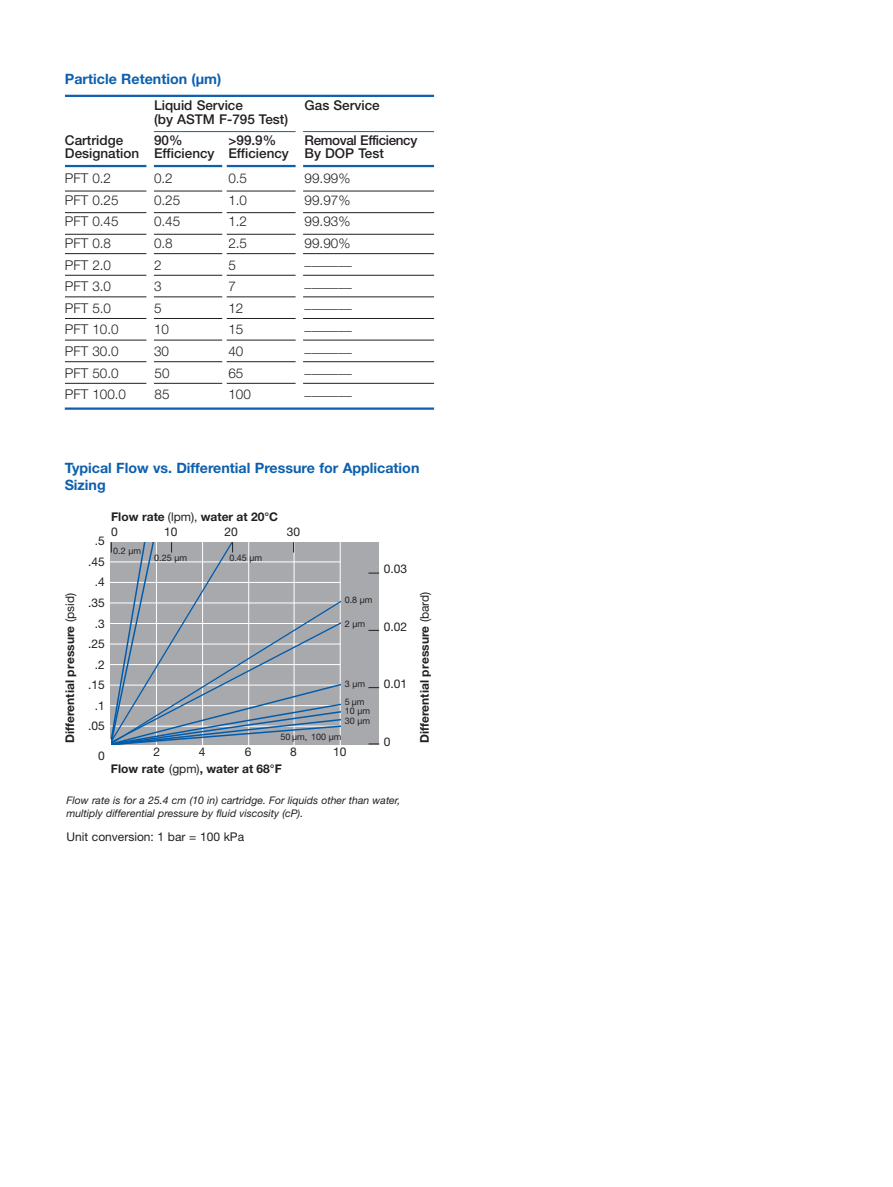
<style>
.page{position:relative;width:893px;height:1187px;background:#fff}
.page>*{position:absolute;margin:0;border:0;box-sizing:border-box;transform-origin:0 0}
.t1{font:700 14.25px/17.2px "Helvetica Neue";color:#0d60ae}
.t2{font:300 13.5px "Helvetica Neue LT Std";color:#231f20}
.t3{font:500 13.5px/13.5px "Helvetica Neue LT Std";color:#231f20}
.t4{font:700 12px/15px "Helvetica Neue";color:#231f20}
.t5{font:12px/20.5px "Helvetica Neue";color:#231f20;text-align:center}
.t6{font:italic 10.5px/12.8px "Helvetica Neue LT Std";color:#231f20}
.t7{font:9px/18px "Helvetica Neue";color:#231f20}
.s1{font-weight:400}
</style>
<div class="page">
<hr style="left:65px;top:95px;width:369px;height:2px;background:#0d60ae">
<hr style="left:65px;top:165px;width:369px;height:2px;background:#0d60ae">
<hr style="left:65px;top:191px;width:369px;height:1px;background:#231f20">
<hr style="left:65px;top:212px;width:369px;height:1px;background:#231f20">
<hr style="left:65px;top:234px;width:369px;height:1px;background:#231f20">
<hr style="left:65px;top:253px;width:369px;height:1px;background:#231f20">
<hr style="left:65px;top:275px;width:369px;height:1px;background:#231f20">
<hr style="left:65px;top:296px;width:369px;height:1px;background:#231f20">
<hr style="left:65px;top:318px;width:369px;height:1px;background:#231f20">
<hr style="left:65px;top:340px;width:369px;height:1px;background:#231f20">
<hr style="left:65px;top:361px;width:369px;height:1px;background:#231f20">
<hr style="left:65px;top:383px;width:369px;height:1px;background:#231f20">
<div style="left:222px;top:142px;width:5px;height:253px;background:#fff"></div>
<hr style="left:151px;top:131px;width:283px;height:1px;background:#0d60ae">
<div style="left:296px;top:105px;width:7px;height:291px;background:#fff"></div>
<div style="left:146px;top:113px;width:8px;height:284px;background:#fff"></div>
<hr style="left:65px;top:407px;width:369px;height:2px;background:#0d60ae">
<div style="left:111px;top:542px;width:268px;height:202px;background:#a8a9ad"></div>
<svg style="left:110px;top:542px;width:237px;height:203px"></svg>
<div style="left:341px;top:544px;width:8px;height:200px;background:#a8a9ad"></div>
<p class="t1" style="left:65px;top:72px;width:158px">Particle Retention (µm)</p>
<p class="t3" style="left:154px;top:100px;width:90px">Liquid Service</p>
<p class="t3" style="left:305px;top:100px;width:77px">Gas Service</p>
<p class="t3" style="left:154px;top:114px;width:136px">(by ASTM F-795 Test)</p>
<p class="t3" style="left:65px;top:135px;width:60px">Cartridge</p>
<p class="t3" style="left:154px;top:135px;width:30px">90%</p>
<p class="t3" style="left:228px;top:135px;width:49px">&gt;99.9%</p>
<p class="t3" style="left:65px;top:135px;width:354px;text-indent:240px">Removal Efficiency<br>Designation Efficiency Efficiency By DOP Test</p>
<p class="t2" style="left:65px;top:173px;width:48px">PFT 0.2</p>
<p class="t2" style="left:154px;top:173px;width:20px">0.2</p>
<p class="t2" style="left:228px;top:173px;width:20px">0.5</p>
<p class="t2" style="left:305px;top:173px;width:47px">99.99%</p>
<p class="t2" style="left:65px;top:195px;width:55px">PFT 0.25</p>
<p class="t2" style="left:154px;top:195px;width:28px">0.25</p>
<p class="t2" style="left:228px;top:195px;width:20px">1.0</p>
<p class="t2" style="left:305px;top:195px;width:47px">99.97%</p>
<p class="t2" style="left:65px;top:217px;width:55px">PFT 0.45</p>
<p class="t2" style="left:154px;top:217px;width:28px">0.45</p>
<p class="t2" style="left:228px;top:217px;width:20px">1.2</p>
<p class="t2" style="left:305px;top:217px;width:47px">99.93%</p>
<p class="t2" style="left:65px;top:238px;width:48px">PFT 0.8</p>
<p class="t2" style="left:154px;top:238px;width:20px">0.8</p>
<p class="t2" style="left:228px;top:238px;width:20px">2.5</p>
<p class="t2" style="left:305px;top:238px;width:47px">99.90%</p>
<p class="t2" style="left:65px;top:260px;width:48px">PFT 2.0</p>
<p class="t2" style="left:154px;top:260px;width:9px">2</p>
<p class="t2" style="left:228px;top:260px;width:9px">5</p>
<p class="t2" style="left:305px;top:255px;width:49px">_______</p>
<p class="t2" style="left:65px;top:281px;width:48px">PFT 3.0</p>
<p class="t2" style="left:154px;top:281px;width:9px">3</p>
<p class="t2" style="left:228px;top:281px;width:9px">7</p>
<p class="t2" style="left:305px;top:277px;width:49px">_______</p>
<p class="t2" style="left:65px;top:303px;width:48px">PFT 5.0</p>
<p class="t2" style="left:154px;top:303px;width:9px">5</p>
<p class="t2" style="left:228px;top:303px;width:17px">12</p>
<p class="t2" style="left:305px;top:299px;width:49px">_______</p>
<p class="t2" style="left:65px;top:325px;width:55px">PFT 10.0</p>
<p class="t2" style="left:154px;top:325px;width:17px">10</p>
<p class="t2" style="left:228px;top:325px;width:17px">15</p>
<p class="t2" style="left:305px;top:320px;width:49px">_______</p>
<p class="t2" style="left:65px;top:346px;width:55px">PFT 30.0</p>
<p class="t2" style="left:154px;top:346px;width:17px">30</p>
<p class="t2" style="left:228px;top:346px;width:17px">40</p>
<p class="t2" style="left:305px;top:342px;width:49px">_______</p>
<p class="t2" style="left:65px;top:368px;width:55px">PFT 50.0</p>
<p class="t2" style="left:155px;top:368px;width:17px">50</p>
<p class="t2" style="left:228px;top:368px;width:17px">65</p>
<p class="t2" style="left:305px;top:363px;width:49px">_______</p>
<p class="t2" style="left:65px;top:389px;width:63px">PFT 100.0</p>
<p class="t2" style="left:155px;top:389px;width:17px">85</p>
<p class="t2" style="left:228px;top:389px;width:24px">100</p>
<p class="t2" style="left:305px;top:385px;width:49px">_______</p>
<p class="t1" style="left:65px;top:460px;width:356px">Typical Flow vs. Differential Pressure for Application<br>Sizing</p>
<p class="t4" style="left:63px;top:742px;width:151px;rotate:-90deg">Differential pressure <span class="s1">(psid)</span></p>
<p class="t4" style="left:111px;top:510px;width:168px">Flow rate <span class="s1">(lpm),</span> water at 20°C<br><span class="s1">0</span></p>
<p class="t5" style="left:164px;top:522px;width:15px">10</p>
<p class="t5" style="left:224px;top:522px;width:15px">20</p>
<p class="t5" style="left:287px;top:522px;width:15px">30</p>
<p class="t7" style="left:154px;top:549px;width:34px">0.25 µm</p>
<p class="t7" style="left:229px;top:549px;width:34px">0.45 µm</p>
<p class="t5" style="left:88px;top:532px;width:18px">.5 .45 .4 .35 .3 .25 .2 .15 .1 .05</p>
<p class="t5" style="left:98px;top:747px;width:8px">0</p>
<p class="t7" style="left:113px;top:542px;width:29px">0.2 µm</p>
<p class="t7" style="left:345px;top:591px;width:29px">0.8 µm</p>
<p class="t7" style="left:345px;top:615px;width:22px">2 µm</p>
<p class="t7" style="left:345px;top:675px;width:22px">3 µm<br>5 µm</p>
<p class="t7" style="left:345px;top:706px;width:27px;line-height:10.5px">10 µm<br>30 µm</p>
<p class="t7" style="left:280px;top:729px;width:63px">50 µm, 100 µm</p>
<p class="t5" style="left:153px;top:742px;width:8px">2</p>
<p class="t5" style="left:199px;top:742px;width:8px">4</p>
<p class="t5" style="left:245px;top:742px;width:8px">6</p>
<p class="t5" style="left:290px;top:742px;width:8px">8</p>
<p class="t5" style="left:333px;top:742px;width:15px">10</p>
<p class="t4" style="left:111px;top:761px;width:172px">Flow rate <span class="s1">(gpm)</span>, water at 68°F</p>
<p class="t5" style="left:384px;top:559px;width:25px">0.03</p>
<p class="t5" style="left:384px;top:617px;width:25px">0.02</p>
<p class="t5" style="left:384px;top:675px;width:25px">0.01</p>
<p class="t5" style="left:384px;top:732px;width:8px">0</p>
<p class="t6" style="left:67px;top:795px;width:335px">Flow rate is for a 25.4 cm (10 in) cartridge. For liquids other than water, multiply differential pressure by fluid viscosity (cP).</p>
<p class="t5" style="left:66px;top:827px;width:179px">Unit conversion: 1 bar = 100 kPa</p>
<p class="t4" style="left:418px;top:742px;width:153px;rotate:-90deg">Differential pressure <span class="s1">(bard)</span></p>
</div>
